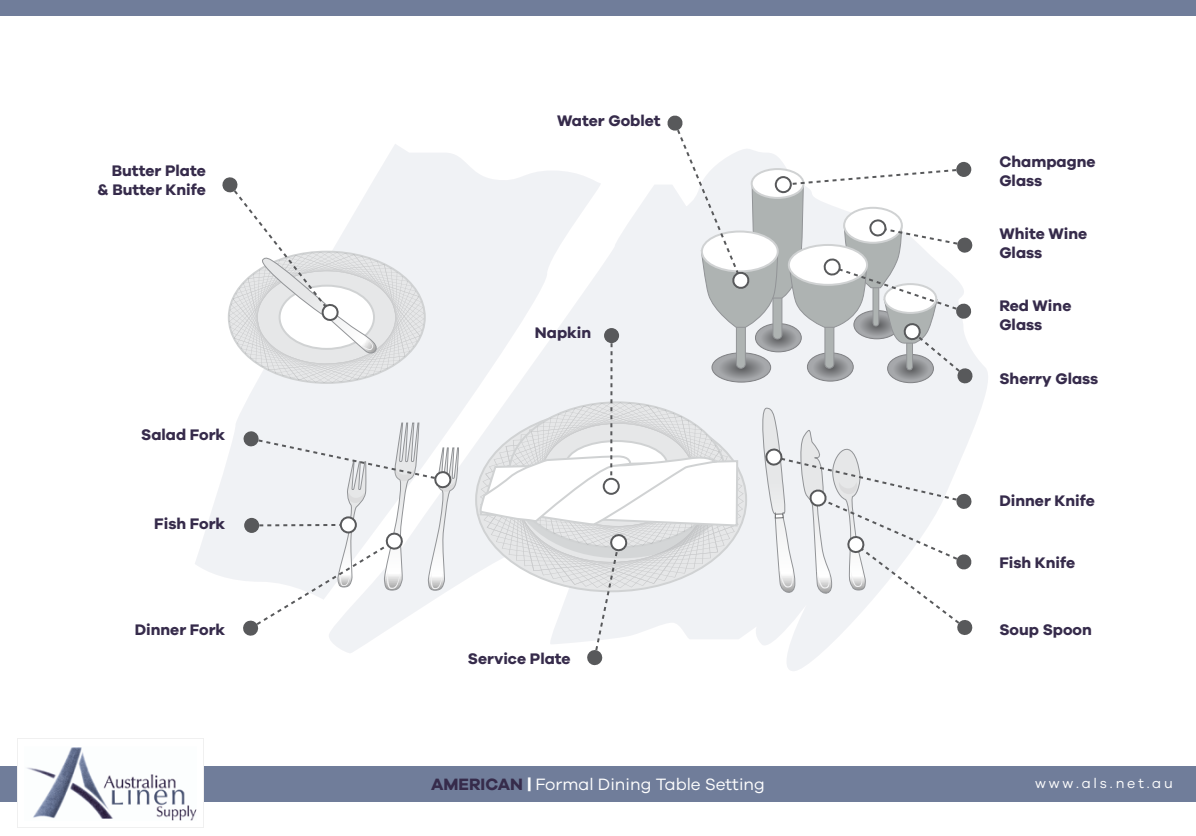
<style>
.page{position:relative;width:1196px;height:836px;background:#fff}
.page>*{position:absolute;margin:0;border:0;box-sizing:border-box;transform-origin:0 0}
.t1{font:17px "Galano Grotesque";color:#fff}
.t2{font:700 15.8px/19px "Galano Grotesque";color:#362b4b}
.t3{font:14.2px "Galano Grotesque";letter-spacing:.2em;color:#fff}
.s1{font-weight:700;color:#362b4b}
.s2{font-weight:700}
</style>
<div class="page">
<svg style="left:195px;top:383px;width:134px;height:197px;fill:#f0f2f5"></svg>
<svg style="left:329px;top:144px;width:659px;height:527px;fill:#f0f2f5"></svg>
<svg style="left:222px;top:176px;width:202px;height:207px"></svg>
<svg style="left:242px;top:422px;width:216px;height:214px"></svg>
<svg style="left:478px;top:115px;width:495px;height:550px"></svg>
<div style="left:0;top:766px;width:1195px;height:35px;background:#707d9a"></div>
<img style="left:17px;top:738px;width:187px;height:88px">
<div style="left:0;top:0;width:1195px;height:16px;background:#707d9a"></div>
<p class="t2" style="left:98px;top:161px;width:110px;text-align:right">Butter Plate &amp; Butter Knife</p>
<p class="t2" style="left:141px;top:425px;width:85px">Salad Fork</p>
<p class="t2" style="left:154px;top:513px;width:72px">Fish Fork</p>
<p class="t2" style="left:135px;top:619px;width:92px">Dinner Fork</p>
<p class="t2" style="left:557px;top:110px;width:105px">Water Goblet</p>
<p class="t2" style="left:535px;top:322px;width:58px">Napkin</p>
<p class="t2" style="left:468px;top:648px;width:104px">Service Plate</p>
<p class="t2" style="left:999px;top:151px;width:98px">Champagne<br>Glass</p>
<p class="t2" style="left:999px;top:223px;width:89px">White Wine<br>Glass</p>
<p class="t2" style="left:999px;top:295px;width:74px">Red Wine<br>Glass</p>
<p class="t2" style="left:999px;top:369px;width:100px">Sherry Glass</p>
<p class="t2" style="left:999px;top:490px;width:97px">Dinner Knife</p>
<p class="t2" style="left:999px;top:552px;width:77px">Fish Knife</p>
<p class="t2" style="left:999px;top:619px;width:94px">Soup Spoon</p>
<p class="t1" style="left:431px;top:773px;width:335px"><span class="s1">AMERICAN</span> <span class="s2">|</span> Formal Dining Table Setting</p>
<p class="t3" style="left:1034px;top:774px;width:139px">www.als.net.au</p>
</div>
